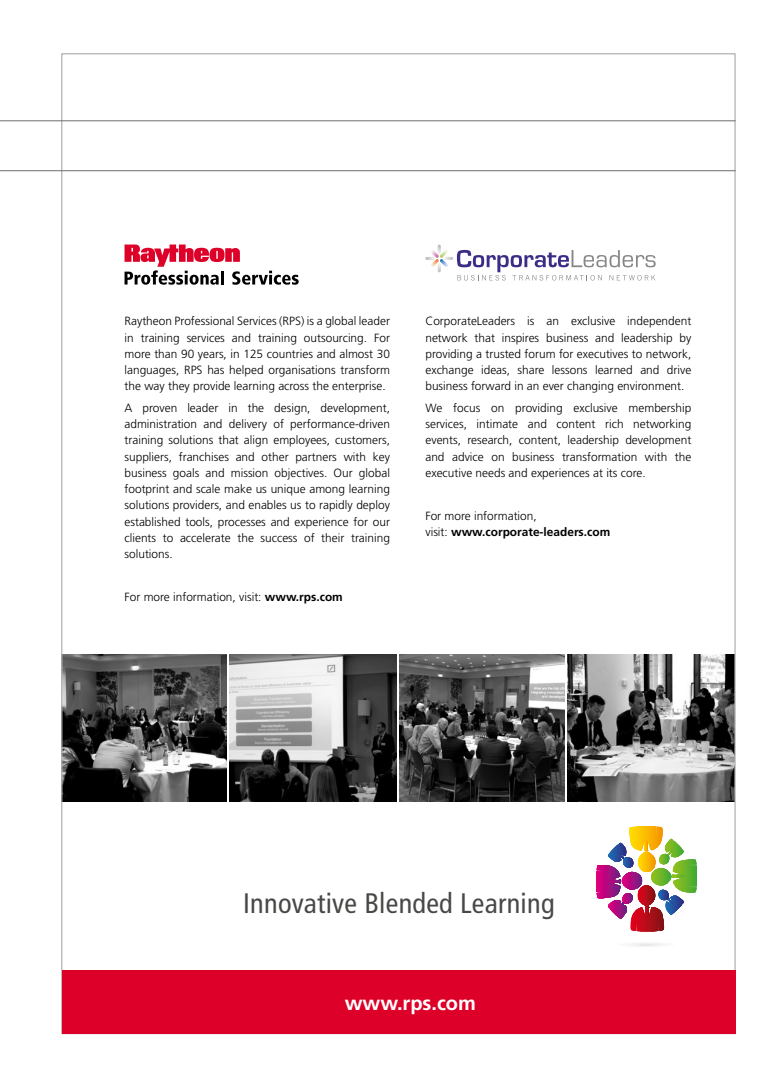
<style>
.page{position:relative;width:780px;height:1088px;background:#fff}
.page>*{position:absolute;margin:0;border:0;box-sizing:border-box;transform-origin:0 0}
.t1{font:condensed 28.25px "Frutiger";letter-spacing:.01em;color:#484847}
.t2{font:700 20px "Frutiger";color:#fff}
.t3{font:300 11.88px/16.2px "Frutiger";color:#000;text-align:justify}
.s1{font-weight:700}
</style>
<div class="page">
<img style="left:399px;top:655px;width:165px;height:146px">
<img style="left:63px;top:654px;width:163px;height:148px">
<img style="left:229px;top:654px;width:167px;height:148px">
<img style="left:567px;top:654px;width:166px;height:147px">
<svg style="left:124px;top:244px;width:174px;height:41px"></svg>
<hr style="left:0;top:170px;width:735px;height:1px;background:#6e6e6e">
<hr style="left:0;top:120px;width:735px;height:1px;background:#6e6e6e">
<div style="left:62px;top:970px;width:673px;height:63px;background:#dd0028"></div>
<hr style="left:688px;top:859px;width:1px;height:34px;background:#60b22c">
<hr style="left:689px;top:859px;width:1px;height:34px;background:#5cb12d">
<hr style="left:690px;top:859px;width:1px;height:34px;background:#57b02e">
<hr style="left:691px;top:859px;width:1px;height:34px;background:#52af2f">
<hr style="left:692px;top:859px;width:1px;height:34px;background:#4fae2f">
<hr style="left:693px;top:859px;width:1px;height:34px;background:#4aad30">
<hr style="left:694px;top:859px;width:1px;height:34px;background:#44ac31">
<hr style="left:695px;top:859px;width:1px;height:34px;background:#40ab31">
<hr style="left:696px;top:859px;width:1px;height:34px;background:#3aaa32">
<hr style="left:596px;top:865px;width:1px;height:33px;background:#e3007d">
<hr style="left:597px;top:865px;width:1px;height:33px;background:#e0007d">
<hr style="left:598px;top:865px;width:1px;height:33px;background:#db007d">
<hr style="left:599px;top:865px;width:1px;height:33px;background:#d7007d">
<hr style="left:600px;top:865px;width:1px;height:33px;background:#d2007e">
<hr style="left:601px;top:865px;width:1px;height:33px;background:#ce007e">
<hr style="left:602px;top:865px;width:1px;height:33px;background:#c9007e">
<hr style="left:603px;top:865px;width:1px;height:33px;background:#c5007e">
<hr style="left:604px;top:865px;width:1px;height:33px;background:#c0007e">
<hr style="left:605px;top:865px;width:1px;height:33px;background:#bb017f">
<svg style="left:606px;top:826px;width:82px;height:106px"></svg>
<svg style="left:631px;top:943px;width:32px;height:3px"></svg>
<svg style="left:425px;top:245px;width:230px;height:35px"></svg>
<p class="t3" style="left:124px;top:313px;width:267px">Raytheon Professional Services (RPS) is a global leader in training services and training outsourcing. For more than 90 years, in 125 countries and almost 30 languages, RPS has helped organisations transform the way they provide learning across the enterprise.</p>
<p class="t3" style="left:124px;top:400px;width:267px">A proven leader in the design, development, administration and delivery of performance-driven training solutions that align employees, customers, suppliers, franchises and other partners with key business goals and mission objectives. Our global footprint and scale make us unique among learning solutions providers, and enables us to rapidly deploy established tools, processes and experience for our clients to accelerate the success of their training solutions.</p>
<p class="t3" style="left:124px;top:589px;width:220px">For more information, visit: <span class="s1">www.rps.com</span></p>
<p class="t3" style="left:425px;top:313px;width:267px">CorporateLeaders is an exclusive independent network that inspires business and leadership by providing a trusted forum for executives to network, exchange ideas, share lessons learned and drive business forward in an ever changing environment.</p>
<p class="t3" style="left:425px;top:399px;width:267px">We focus on providing exclusive membership services, intimate and content rich networking events, research, content, leadership development and advice on business transformation with the executive needs and experiences at its core.</p>
<p class="t3" style="left:425px;top:508px;width:186px">For more information,<br>visit: <span class="s1">www.corporate-leaders.com</span></p>
<h1 class="t1" style="left:243px;top:887px;width:313px">Innovative Blended Learning</h1>
<h2 class="t2" style="left:345px;top:991px;width:133px">www.rps.com</h2>
</div>
